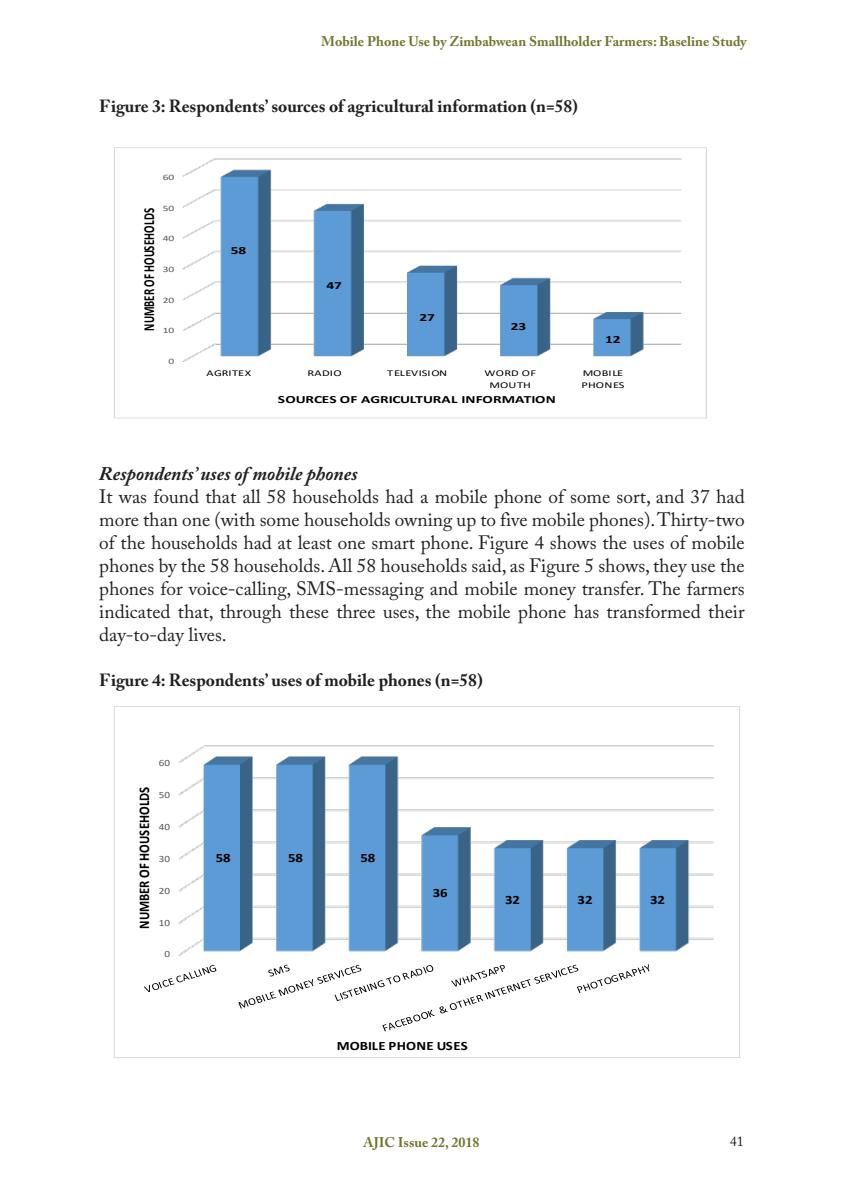
<style>
.page{position:relative;width:844px;height:1191px;background:#fff}
.page>*{position:absolute;margin:0;border:0;box-sizing:border-box;transform-origin:0 0}
.t1{font:19.25px/23.1px "Adobe Caslon Pro";color:#231f20;text-align:justify}
.t2{font:italic 700 19.25px "Adobe Caslon Pro";color:#231f20}
.t3{font:700 17.5px "Adobe Caslon Pro";color:#231f20}
.t4{font:700 15.22px "Calibri";letter-spacing:.01em;color:#000;scale:.72 1}
.t5{font:700 14.88px "Calibri";letter-spacing:.01em;color:#000;scale:.86 1}
.t6{font:700 14px "Adobe Caslon Pro";color:#73762d}
.t7{font:14px "Adobe Caslon Pro";color:#231f20}
.t8{font:700 12.78px "Calibri";letter-spacing:-.005em;color:#000;scale:1.16 1}
.t9{font:700 11.03px "Calibri";letter-spacing:-.005em;color:#000;scale:1.4 1}
.t10{font:9.62px "Calibri";letter-spacing:-.005em;color:#595959;scale:1.16 1}
.t11{font:8.92px/11.2px "Calibri";letter-spacing:.02em;color:#000;text-align:center;scale:1.4 1}
.t12{font:8.22px "Calibri";letter-spacing:-.005em;color:#595959;scale:1.4 1}
</style>
<div class="page">
<img style="left:182px;top:158px;width:500px;height:204px">
<div style="left:114px;top:147px;width:592px;height:271px;border:1px solid #d9d9d9"></div>
<img style="left:178px;top:745px;width:536px;height:211px">
<svg style="left:144px;top:965px;width:73px;height:27px"></svg>
<svg style="left:238px;top:964px;width:412px;height:67px"></svg>
<p class="t6" style="left:321px;top:33px;width:427px">Mobile Phone Use by Zimbabwean Smallholder Farmers: Baseline Study</p>
<p class="t3" style="left:99px;top:96px;width:480px">Figure 3: Respondents’ sources of agricultural information (n=58)</p>
<p class="t12" style="left:163px;top:171px;width:10px">60</p>
<p class="t4" style="left:138px;top:331px;width:172px;rotate:-90deg">NUMBER OF HOUSEHOLDS</p>
<p class="t12" style="left:163px;top:202px;width:10px">50</p>
<p class="t12" style="left:163px;top:233px;width:10px">40</p>
<p class="t12" style="left:163px;top:263px;width:10px">30</p>
<p class="t12" style="left:163px;top:294px;width:10px">20</p>
<p class="t12" style="left:163px;top:325px;width:10px">10</p>
<p class="t12" style="left:169px;top:356px;width:6px">0</p>
<p class="t9" style="left:231px;top:243px;width:13px">58</p>
<p class="t9" style="left:326px;top:277px;width:13px">47</p>
<p class="t9" style="left:419px;top:310px;width:13px">27</p>
<p class="t9" style="left:511px;top:318px;width:13px">23</p>
<p class="t9" style="left:605px;top:332px;width:13px">12</p>
<p class="t11" style="left:206px;top:367px;width:33px">AGRITEX</p>
<p class="t11" style="left:307px;top:367px;width:26px">RADIO</p>
<p class="t11" style="left:387px;top:367px;width:44px">TELEVISION</p>
<p class="t11" style="left:484px;top:367px;width:38px">WORD OF<br>MOUTH</p>
<p class="t11" style="left:581px;top:367px;width:32px;text-align:left">MOBILE<br>PHONES</p>
<p class="t9" style="left:277px;top:391px;width:200px">SOURCES OF AGRICULTURAL INFORMATION</p>
<p class="t2" style="left:99px;top:462px;width:260px">Respondents’ uses of mobile phones</p>
<p class="t1" style="left:99px;top:484px;width:646px">It was found that all 58 households had a mobile phone of some sort, and 37 had more than one (with some households owning up to five mobile phones). Thirty-two of the households had at least one smart phone. Figure 4 shows the uses of mobile phones by the 58 households. All 58 households said, as Figure 5 shows, they use the phones for voice-calling, SMS-messaging and mobile money transfer. The farmers indicated that, through these three uses, the mobile phone has transformed their day-to-day lives.</p>
<p class="t3" style="left:99px;top:669px;width:385px">Figure 4: Respondents’ uses of mobile phones (n=58)</p>
<p class="t5" style="left:134px;top:929px;width:167px;rotate:-90deg">NUMBER OF HOUSEHOLDS</p>
<p class="t10" style="left:159px;top:756px;width:11px">60</p>
<p class="t10" style="left:159px;top:788px;width:11px">50</p>
<p class="t10" style="left:159px;top:820px;width:11px">40</p>
<p class="t10" style="left:159px;top:852px;width:11px">30</p>
<p class="t10" style="left:159px;top:883px;width:11px">20</p>
<p class="t10" style="left:159px;top:915px;width:11px">10</p>
<p class="t10" style="left:164px;top:947px;width:6px">0</p>
<p class="t8" style="left:216px;top:849px;width:14px">58</p>
<p class="t8" style="left:288px;top:849px;width:14px">58</p>
<p class="t8" style="left:360px;top:849px;width:14px">58</p>
<p class="t8" style="left:432px;top:884px;width:14px">36</p>
<p class="t8" style="left:505px;top:890px;width:14px">32</p>
<p class="t8" style="left:577px;top:890px;width:14px">32</p>
<p class="t8" style="left:649px;top:890px;width:14px">32</p>
<p class="t8" style="left:337px;top:1036px;width:114px">MOBILE PHONE USES</p>
<p class="t6" style="left:363px;top:1133px;width:118px">AJIC Issue 22, 2018</p>
<p class="t7" style="left:729px;top:1132px;width:15px">41</p>
</div>
